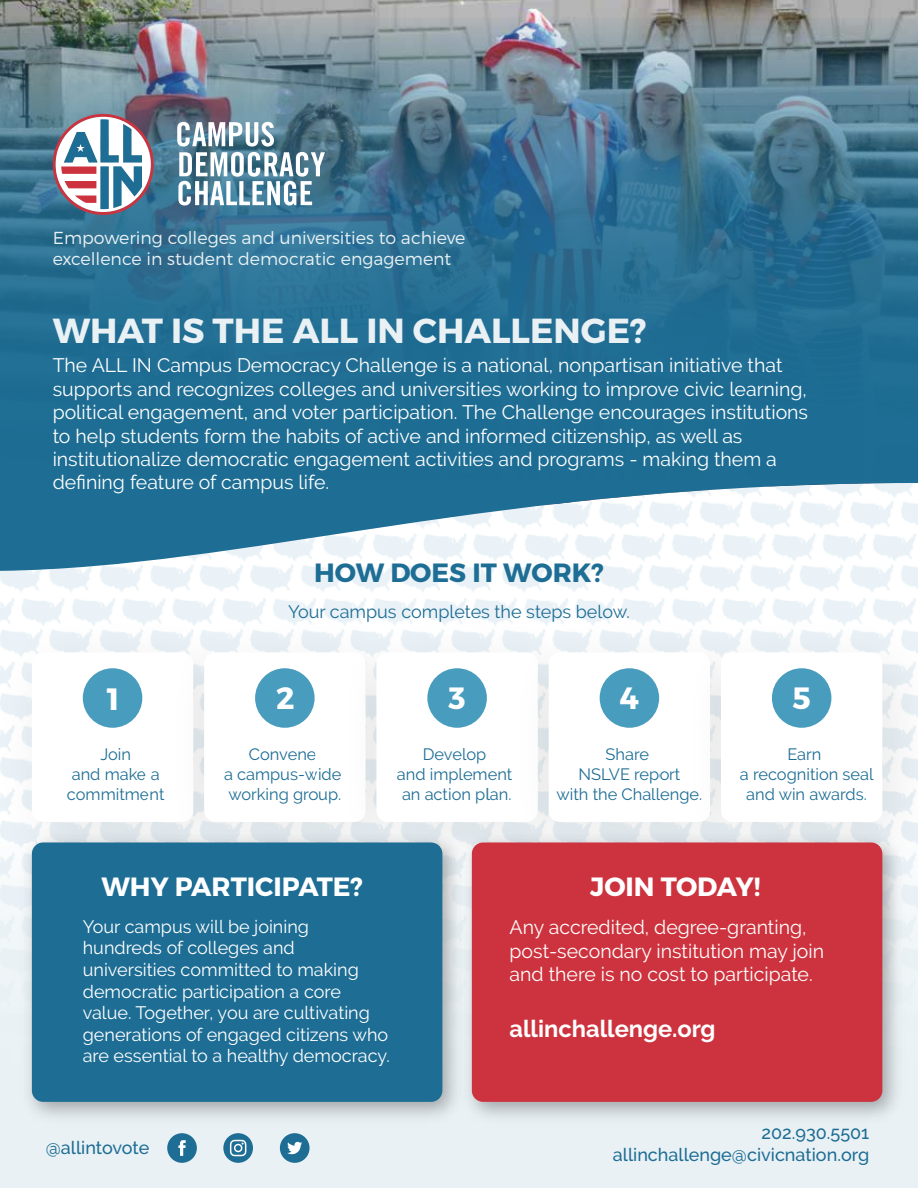
<style>
.page{position:relative;width:918px;height:1188px;background:#fff}
.page>*{position:absolute;margin:0;border:0;box-sizing:border-box;transform-origin:0 0}
.t1{font:700 34.8px "Montserrat";color:#e9f1f5}
.t2{font:700 30.75px "Montserrat";color:#fff}
.t3{font:700 26.4px "Montserrat";color:#fff}
.t4{font:700 26.4px "Montserrat";color:#1d6d94}
.t5{font:700 23.7px "Raleway";color:#fff}
.t6{font:19.5px/23.4px "Raleway";color:#fff}
.t7{font:18px/21.6px "Raleway";color:#fff}
.t8{font:500 18px/21.6px "Raleway";color:#1d6d94;text-align:right}
.t9{font:18px "Raleway";color:#1d6d94}
.t10{font:300 17.4px/20.9px "Montserrat";color:#e9f1f5}
.t11{font:16.35px/19.6px "Raleway";color:#1d6d94;text-align:center}
</style>
<div class="page">
<img style="left:0;top:571px;width:918px;height:21px">
<div style="left:0;top:828px;width:918px;height:360px;background:#e9f1f5"></div>
<img style="left:0;top:598px;width:143px;height:309px">
<div style="left:32px;top:652px;width:161px;height:170px;background:#fff;border-radius:11px"></div>
<div style="left:83px;top:668px;width:59px;height:60px;background:#489cbd;border-radius:50%"></div>
<img style="left:143px;top:598px;width:173px;height:227px">
<div style="left:204px;top:652px;width:162px;height:170px;background:#fff;border-radius:11px"></div>
<div style="left:255px;top:668px;width:60px;height:60px;background:#489cbd;border-radius:50%"></div>
<img style="left:316px;top:598px;width:172px;height:227px">
<div style="left:376px;top:652px;width:162px;height:170px;background:#fff;border-radius:11px"></div>
<div style="left:427px;top:668px;width:60px;height:60px;background:#489cbd;border-radius:50%"></div>
<img style="left:488px;top:598px;width:172px;height:227px">
<div style="left:549px;top:652px;width:161px;height:170px;background:#fff;border-radius:11px"></div>
<div style="left:600px;top:668px;width:59px;height:60px;background:#489cbd;border-radius:50%"></div>
<img style="left:660px;top:598px;width:258px;height:309px">
<div style="left:721px;top:652px;width:161px;height:170px;background:#fff;border-radius:11px"></div>
<div style="left:772px;top:668px;width:59px;height:60px;background:#489cbd;border-radius:50%"></div>
<img style="left:0;top:0;width:918px;height:18px">
<svg style="left:0;top:18px;width:918px;height:553px;background:#49809c"></svg>
<svg style="left:177px;top:122px;width:148px;height:84px"></svg>
<svg style="left:53px;top:114px;width:101px;height:101px"></svg>
<img style="left:14px;top:825px;width:440px;height:292px">
<div style="left:32px;top:842px;width:410px;height:260px;background:#1d6d94;border-radius:11px"></div>
<img style="left:454px;top:825px;width:457px;height:292px">
<div style="left:472px;top:842px;width:410px;height:260px;background:#cd333e;border-radius:11px"></div>
<div style="left:167px;top:1133px;width:30px;height:30px;background:#1d6d94;border-radius:50%"></div>
<svg style="left:178px;top:1140px;width:8px;height:16px"></svg>
<svg style="left:223px;top:1133px;width:30px;height:30px"></svg>
<svg style="left:230px;top:1140px;width:16px;height:16px"></svg>
<div style="left:280px;top:1133px;width:30px;height:30px;background:#1d6d94;border-radius:50%"></div>
<svg style="left:287px;top:1142px;width:15px;height:12px"></svg>
<p class="t10" style="left:53px;top:227px;width:414px">Empowering colleges and universities to achieve excellence in student democratic engagement</p>
<h1 class="t1" style="left:53px;top:309px;width:595px">WHAT IS THE ALL IN CHALLENGE?</h1>
<p class="t6" style="left:53px;top:354px;width:757px">The ALL IN Campus Democracy Challenge is a national, nonpartisan initiative that supports and recognizes colleges and universities working to improve civic learning, political engagement, and voter participation. The Challenge encourages institutions to help students form the habits of active and informed citizenship, as well as institutionalize democratic engagement activities and programs - making them a defining feature of campus life.</p>
<h2 class="t2" style="left:107px;top:680px;width:14px">1</h2>
<p class="t11" style="left:67px;top:745px;width:99px">Join<br>and make a commitment</p>
<h3 class="t4" style="left:314px;top:556px;width:291px">HOW DOES IT WORK?</h3>
<p class="t9" style="left:288px;top:601px;width:343px">Your campus completes the steps below.</p>
<h2 class="t2" style="left:276px;top:679px;width:20px">2</h2>
<p class="t11" style="left:224px;top:745px;width:119px">Convene<br>a campus-wide working group.</p>
<h2 class="t2" style="left:449px;top:679px;width:19px">3</h2>
<p class="t11" style="left:397px;top:745px;width:117px">Develop<br>and implement an action plan.</p>
<h2 class="t2" style="left:620px;top:679px;width:21px">4</h2>
<p class="t11" style="left:557px;top:745px;width:147px">Share<br>NSLVE report<br>with the Challenge.</p>
<h2 class="t2" style="left:793px;top:679px;width:20px">5</h2>
<p class="t11" style="left:740px;top:745px;width:135px">Earn<br>a recognition seal and win awards.</p>
<h3 class="t3" style="left:101px;top:870px;width:263px">WHY PARTICIPATE?</h3>
<p class="t7" style="left:83px;top:916px;width:308px">Your campus will be joining hundreds of colleges and universities committed to making democratic participation a core value. Together, you are cultivating generations of engaged citizens who are essential to a healthy democracy.</p>
<p class="t8" style="left:46px;top:1137px;width:105px">@allintovote</p>
<h3 class="t3" style="left:590px;top:870px;width:172px">JOIN TODAY!</h3>
<p class="t6" style="left:510px;top:915px;width:316px">Any accredited, degree-granting, post-secondary institution may join and there is no cost to participate.</p>
<p class="t5" style="left:510px;top:1015px;width:207px">allinchallenge.org</p>
<p class="t8" style="left:613px;top:1122px;width:258px">202.930.5501 allinchallenge@civicnation.org</p>
</div>
